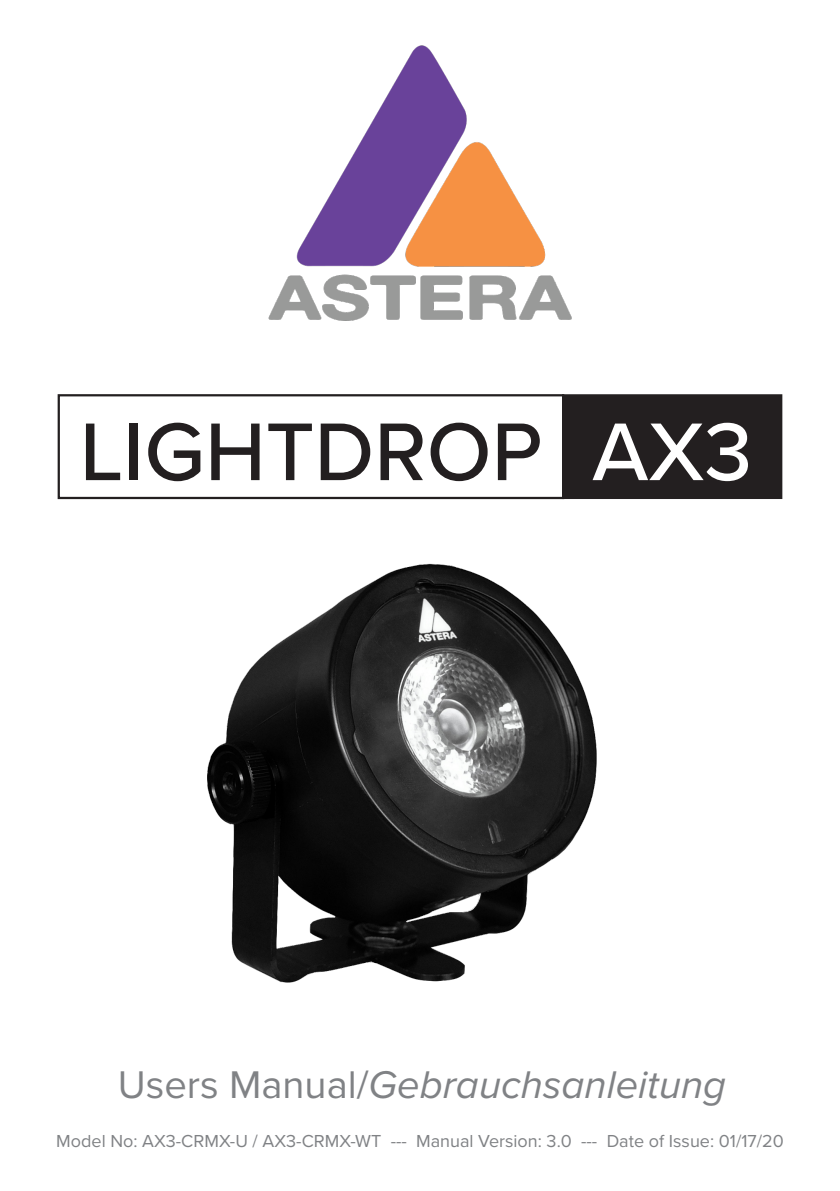
<style>
.page{position:relative;width:840px;height:1191px;background:#fff}
.page>*{position:absolute;margin:0;border:0;box-sizing:border-box;transform-origin:0 0}
.t1{font:500 84.8px "Proxima Nova";color:#231f20}
.t2{font:500 84.8px "Proxima Nova";color:#fff}
.t3{font:italic 40px "Proxima Nova";color:#808285}
.t4{font:18px "Proxima Nova";color:#808285}
.s1{font-style:normal}
</style>
<div class="page">
<img style="left:268px;top:45px;width:304px;height:276px">
<img style="left:207px;top:563px;width:390px;height:420px">
<div style="left:58px;top:394px;width:506px;height:105px;border:2px solid #231f20"></div>
<div style="left:563px;top:395px;width:217px;height:103px;background:#231f20"></div>
<div style="left:561px;top:394px;width:220px;height:105px;border:2px solid #231f20"></div>
<p class="t1" style="left:80px;top:388px;width:464px">LIGHTDROP</p>
<p class="t2" style="left:591px;top:388px;width:161px">AX3</p>
<p class="t3" style="left:118px;top:1054px;width:609px"><span class="s1">Users Manual/</span>Gebrauchsanleitung</p>
<p class="t4" style="left:56px;top:1127px;width:728px">Model No: AX3-CRMX-U / AX3-CRMX-WT --- Manual Version: 3.0 --- Date of Issue: 01/17/20</p>
</div>
